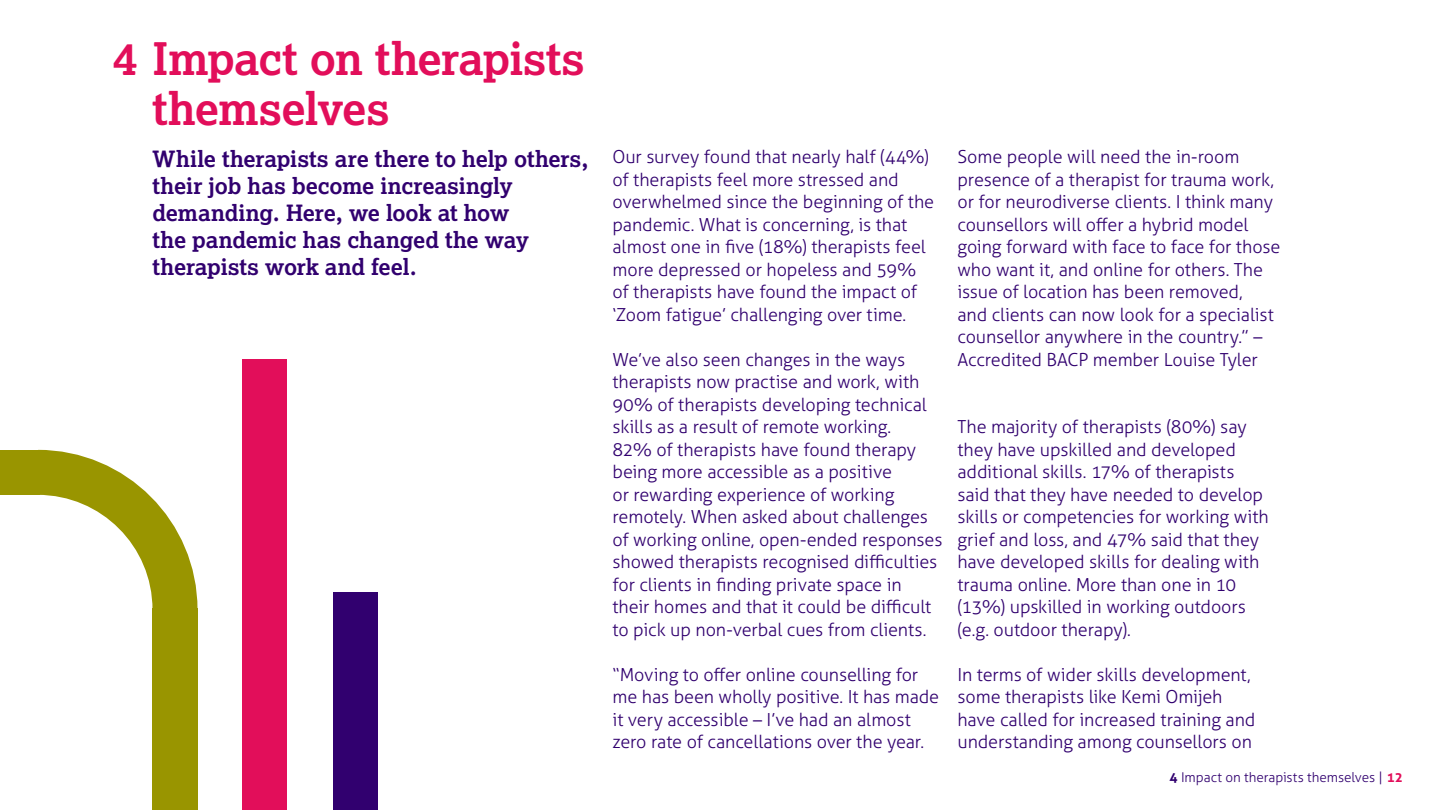
<style>
.page{position:relative;width:1440px;height:810px;background:#fff}
.page>*{position:absolute;margin:0;border:0;box-sizing:border-box;transform-origin:0 0}
.t1{font:700 45px "Lexia";letter-spacing:-.015em;color:#e20e5a}
.t2{font:700 22.5px/27px "Lexia";letter-spacing:-.005em;color:#31006f}
.Body_large{font:300 18px/22.5px "Aller";letter-spacing:-.01em;color:#31006f}
.t3{font:300 13.5px "Aller";letter-spacing:-.005em;color:#31006f}
.s1{font-weight:700}
.s2{font-weight:700;color:#e20e5a}
</style>
<div class="page">
<div style="left:242px;top:360px;width:45px;height:450px;background:#e20e5a"></div>
<div style="left:152px;top:609px;width:45px;height:201px;background:#999500"></div>
<div style="left:333px;top:592px;width:44px;height:218px;background:#31006f"></div>
<svg style="left:38px;top:449px;width:160px;height:206px"></svg>
<div style="left:0;top:450px;width:40px;height:45px;background:#999500"></div>
<p class="t1" style="left:113px;top:30px;width:473px">4 Impact on therapists</p>
<h1 class="t1" style="left:152px;top:80px;width:239px">themselves</h1>
<p class="t2" style="left:152px;top:145px;width:437px">While therapists are there to help others, their job has become increasingly demanding. Here, we look at how<br>the pandemic has changed the way therapists work and feel.</p>
<p class="Body_large" style="left:612px;top:146px;width:323px">Our survey found that nearly half (44%) of therapists feel more stressed and overwhelmed since the beginning of the pandemic. What is concerning, is that almost one in five (18%) therapists feel more depressed or hopeless and 59% of therapists have found the impact of ‘Zoom fatigue’ challenging over time.</p>
<p class="Body_large" style="left:612px;top:348px;width:332px">We’ve also seen changes in the ways therapists now practise and work, with 90% of therapists developing technical skills as a result of remote working.<br>82% of therapists have found therapy being more accessible as a positive<br>or rewarding experience of working remotely. When asked about challenges of working online, open-ended responses showed therapists recognised difficulties for clients in finding private space in their homes and that it could be difficult to pick up non-verbal cues from clients.</p>
<p class="Body_large" style="left:612px;top:663px;width:328px">“Moving to offer online counselling for me has been wholly positive. It has made it very accessible – I’ve had an almost zero rate of cancellations over the year.</p>
<p class="Body_large" style="left:957px;top:146px;width:324px">Some people will need the in-room presence of a therapist for trauma work, or for neurodiverse clients. I think many counsellors will offer a hybrid model going forward with face to face for those who want it, and online for others. The issue of location has been removed,<br>and clients can now look for a specialist counsellor anywhere in the country.” – Accredited BACP member Louise Tyler</p>
<p class="Body_large" style="left:957px;top:416px;width:313px">The majority of therapists (80%) say they have upskilled and developed additional skills. 17% of therapists said that they have needed to develop skills or competencies for working with grief and loss, and 47% said that they have developed skills for dealing with trauma online. More than one in 10 (13%) upskilled in working outdoors (e.g. outdoor therapy).</p>
<p class="Body_large" style="left:957px;top:663px;width:299px">In terms of wider skills development, some therapists like Kemi Omijeh have called for increased training and understanding among counsellors on</p>
<p class="t3" style="left:1170px;top:770px;width:235px"><span class="s1">4</span> Impact on therapists themselves | <span class="s2">12</span></p>
</div>
